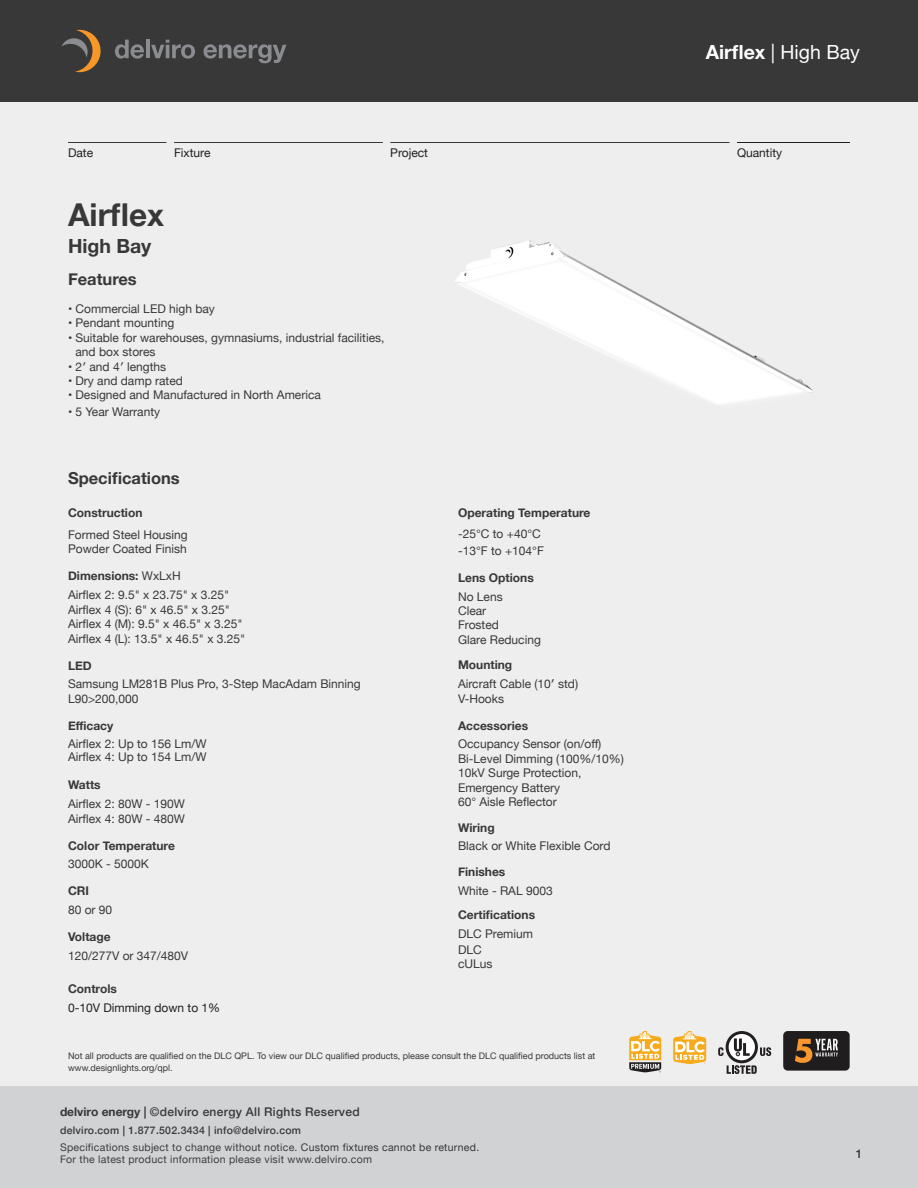
<style>
.page{position:relative;width:918px;height:1188px;background:#fff}
.page>*{position:absolute;margin:0;border:0;box-sizing:border-box;transform-origin:0 0}
.t1{font:700 31.5px "Helvetica Neue";color:#383839}
.t2{font:19.5px "Helvetica Neue";color:#fff}
.t3{font:700 19.5px "Helvetica Neue";color:#383839}
.t4{font:700 16.5px "Helvetica Neue";color:#383839}
.t5{font:12px/14.4px "Helvetica Neue";color:#383839}
.t6{font:700 12px "Helvetica Neue";color:#383839}
.t7{font:12px "Helvetica Neue";color:#231f20}
.t8{font:500 12px "Helvetica Neue";letter-spacing:.025em;color:#383839}
.t9{font:500 10.5px/16.2px "Helvetica Neue";letter-spacing:.025em;color:#383839}
.t10{font:10.5px "Helvetica Neue";letter-spacing:.025em;color:#3e3e3f}
.t11{font:9px/12px "Helvetica Neue";color:#383839}
.s1{font-weight:700}
.s2{font-weight:400}
.s3{font-weight:500}
.s4{font-weight:400;color:#3e3e3f}
</style>
<div class="page">
<div style="left:0;top:56px;width:918px;height:1076px;background:#eeeeef"></div>
<img style="left:454px;top:240px;width:359px;height:164px">
<hr style="left:68px;top:142px;width:99px;height:1px;background:#383839">
<hr style="left:174px;top:142px;width:209px;height:1px;background:#383839">
<hr style="left:390px;top:142px;width:340px;height:1px;background:#383839">
<hr style="left:737px;top:142px;width:113px;height:1px;background:#231f20">
<svg style="left:673px;top:1031px;width:33px;height:33px"></svg>
<svg style="left:727px;top:1065px;width:30px;height:9px"></svg>
<svg style="left:760px;top:1047px;width:11px;height:9px"></svg>
<svg style="left:726px;top:1031px;width:32px;height:32px"></svg>
<svg style="left:729px;top:1034px;width:26px;height:26px"></svg>
<svg style="left:734px;top:1039px;width:16px;height:17px"></svg>
<svg style="left:718px;top:1047px;width:6px;height:9px"></svg>
<svg style="left:629px;top:1031px;width:32px;height:41px"></svg>
<div style="left:783px;top:1031px;width:67px;height:40px;background:#201d1e;border-radius:4px"></div>
<svg style="left:795px;top:1039px;width:43px;height:24px"></svg>
<div style="left:0;top:0;width:918px;height:102px;background:#383839"></div>
<svg style="left:62px;top:29px;width:39px;height:44px"></svg>
<svg style="left:115px;top:40px;width:29px;height:19px"></svg>
<hr style="left:146px;top:40px;width:4px;height:18px;background:#8a8c8f">
<svg style="left:151px;top:40px;width:44px;height:19px"></svg>
<svg style="left:203px;top:44px;width:83px;height:19px"></svg>
<div style="left:0;top:1086px;width:918px;height:102px;background:#d1d2d4"></div>
<h2 class="t2" style="left:706px;top:38px;width:156px"><span class="s1">Airflex</span> | High Bay</h2>
<p class="t7" style="left:68px;top:144px;width:27px">Date</p>
<p class="t7" style="left:174px;top:144px;width:38px">Fixture</p>
<p class="t7" style="left:390px;top:144px;width:39px">Project</p>
<p class="t7" style="left:737px;top:144px;width:47px">Quantity</p>
<p class="t1" style="left:68px;top:190px;width:98px">Airflex</p>
<p class="t3" style="left:68px;top:230px;width:85px">High Bay</p>
<p class="t4" style="left:68px;top:266px;width:70px">Features</p>
<p class="t5" style="left:68px;top:302px;width:148px">• Commercial LED high bay</p>
<p class="t5" style="left:68px;top:317px;width:108px">• Pendant mounting</p>
<p class="t5" style="left:76px;top:331px;width:310px;text-indent:-8px">• Suitable for warehouses, gymnasiums, industrial facilities, and box stores</p>
<p class="t5" style="left:68px;top:360px;width:100px">• 2′ and 4′ lengths</p>
<p class="t5" style="left:68px;top:374px;width:116px">• Dry and damp rated</p>
<p class="t5" style="left:68px;top:389px;width:254px">• Designed and Manufactured in North America</p>
<p class="t5" style="left:68px;top:405px;width:94px">• 5 Year Warranty</p>
<p class="t4" style="left:68px;top:465px;width:113px">Specifications</p>
<p class="t6" style="left:68px;top:504px;width:76px">Construction</p>
<p class="t5" style="left:68px;top:528px;width:121px">Formed Steel Housing</p>
<p class="t5" style="left:68px;top:543px;width:120px">Powder Coated Finish</p>
<p class="t6" style="left:68px;top:567px;width:114px">Dimensions: <span class="s2">WxLxH</span></p>
<p class="t5" style="left:68px;top:589px;width:163px">Airflex 2: 9.5" x 23.75" x 3.25"</p>
<p class="t5" style="left:68px;top:603px;width:163px">Airflex 4 (S): 6" x 46.5" x 3.25"</p>
<p class="t5" style="left:68px;top:617px;width:176px">Airflex 4 (M): 9.5" x 46.5" x 3.25"</p>
<p class="t5" style="left:68px;top:632px;width:179px">Airflex 4 (L): 13.5" x 46.5" x 3.25"</p>
<p class="t6" style="left:68px;top:656px;width:25px">LED</p>
<p class="t5" style="left:68px;top:678px;width:294px">Samsung LM281B Plus Pro, 3-Step MacAdam Binning</p>
<p class="t5" style="left:68px;top:692px;width:72px">L90&gt;200,000</p>
<p class="t6" style="left:68px;top:716px;width:47px">Efficacy</p>
<p class="t5" style="left:68px;top:737px;width:140px">Airflex 2: Up to 156 Lm/W</p>
<p class="t5" style="left:68px;top:751px;width:140px">Airflex 4: Up to 154 Lm/W</p>
<p class="t6" style="left:68px;top:776px;width:34px">Watts</p>
<p class="t5" style="left:68px;top:797px;width:118px">Airflex 2: 80W - 190W</p>
<p class="t5" style="left:68px;top:812px;width:118px">Airflex 4: 80W - 480W</p>
<p class="t6" style="left:68px;top:836px;width:108px">Color Temperature</p>
<p class="t5" style="left:68px;top:858px;width:82px">3000K - 5000K</p>
<p class="t6" style="left:68px;top:882px;width:23px">CRI</p>
<p class="t5" style="left:68px;top:904px;width:46px">80 or 90</p>
<p class="t6" style="left:68px;top:928px;width:44px">Voltage</p>
<p class="t5" style="left:68px;top:950px;width:122px">120/277V or 347/480V</p>
<p class="t6" style="left:68px;top:979px;width:50px">Controls</p>
<p class="t7" style="left:68px;top:999px;width:154px">0-10V Dimming down to 1%</p>
<p class="t6" style="left:458px;top:504px;width:134px">Operating Temperature</p>
<p class="t5" style="left:458px;top:527px;width:84px">-25°C to +40°C</p>
<p class="t5" style="left:458px;top:544px;width:87px">-13°F to +104°F</p>
<p class="t6" style="left:458px;top:568px;width:77px">Lens Options</p>
<p class="t5" style="left:458px;top:590px;width:46px">No Lens</p>
<p class="t5" style="left:458px;top:604px;width:30px">Clear</p>
<p class="t5" style="left:458px;top:619px;width:42px">Frosted</p>
<p class="t5" style="left:458px;top:633px;width:84px">Glare Reducing</p>
<p class="t6" style="left:458px;top:656px;width:56px">Mounting</p>
<p class="t5" style="left:458px;top:677px;width:122px">Aircraft Cable (10<span class="s3">′</span> std)</p>
<p class="t5" style="left:458px;top:692px;width:48px">V-Hooks</p>
<p class="t6" style="left:458px;top:716px;width:72px">Accessories</p>
<p class="t5" style="left:458px;top:738px;width:145px">Occupancy Sensor (on/off)</p>
<p class="t5" style="left:458px;top:752px;width:167px">Bi-Level Dimming (100%/10%)</p>
<p class="t5" style="left:458px;top:767px;width:125px">10kV Surge Protection,</p>
<p class="t5" style="left:458px;top:781px;width:104px">Emergency Battery</p>
<p class="t5" style="left:458px;top:795px;width:100px">60° Aisle Reflector</p>
<p class="t6" style="left:458px;top:818px;width:38px">Wiring</p>
<p class="t5" style="left:458px;top:840px;width:154px">Black or White Flexible Cord</p>
<p class="t6" style="left:458px;top:862px;width:49px">Finishes</p>
<p class="t5" style="left:458px;top:884px;width:96px">White - RAL 9003</p>
<p class="t6" style="left:458px;top:905px;width:79px">Certifications</p>
<p class="t5" style="left:458px;top:927px;width:76px">DLC Premium</p>
<p class="t5" style="left:458px;top:943px;width:25px">DLC</p>
<p class="t5" style="left:458px;top:957px;width:36px">cULus</p>
<p class="t11" style="left:68px;top:1050px;width:529px">Not all products are qualified on the DLC QPL. To view our DLC qualified products, please consult the DLC qualified products list at www.designlights.org/qpl.</p>
<p class="t8" style="left:60px;top:1103px;width:301px"><span class="s1">delviro energy |</span> ©delviro energy All Rights Reserved</p>
<p class="t9" style="left:60px;top:1122px;width:421px">delviro.com | 1.877.502.3434 | info@delviro.com<br><span class="s4">Specifications subject to change without notice.</span> <span class="s2">Custom fixtures cannot be returned.</span></p>
<p class="t10" style="left:60px;top:1152px;width:314px">For the latest product information please visit www.delviro.com</p>
<p class="t8" style="left:856px;top:1144px;width:8px">1</p>
</div>
